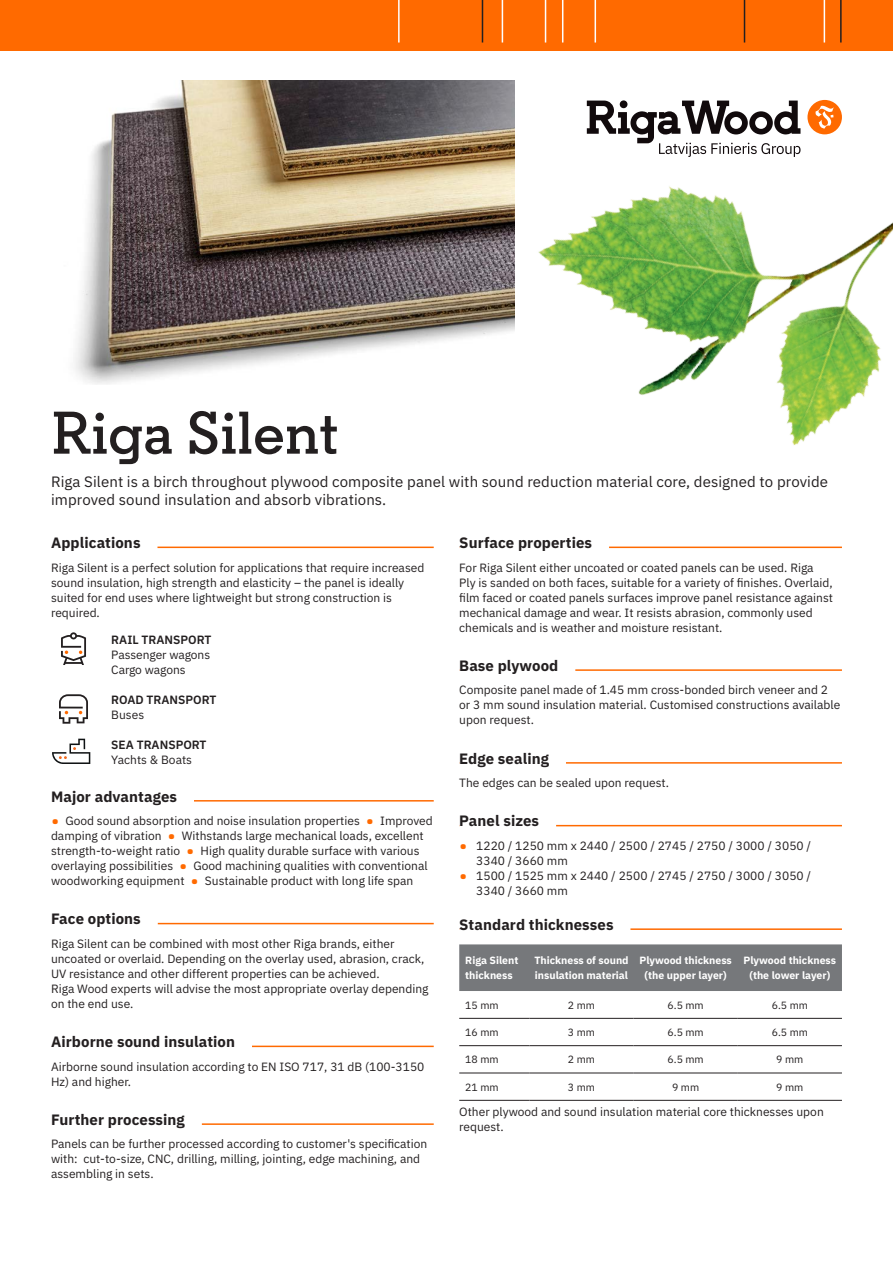
<style>
.page{position:relative;width:893px;height:1263px;background:#fff}
.page>*{position:absolute;margin:0;border:0;box-sizing:border-box;transform-origin:0 0}
.Nosaukums{font:600 60px "Regular Slab";letter-spacing:.005em;color:#231f20}
.Sadaļa{font:700 15px "IBM Plex Sans";letter-spacing:.005em;color:#231f20}
.ievadteksts{font:15px/18px "IBM Plex Sans";letter-spacing:.005em;color:#231f20}
.pamatteksts__6{font:12px/15px "IBM Plex Sans";color:#231f20}
.pamatteksts__3{font:12px/15px "IBM Plex Sans";color:#231f20}
.tabula{font:12px "IBM Plex Sans";letter-spacing:-.005em;color:#231f20}
.Virsraksts_tabulā{font:600 12px "IBM Plex Sans";color:#231f20}
.pamatteksts__6-2{font:700 10.5px/15px "IBM Plex Sans";color:#fff}
.pamatteksts__6-3{font:10.5px "IBM Plex Sans";color:#231f20}
.s1{font-size:21px;color:#ff6a00}
</style>
<div class="page">
<div style="left:0;top:0;width:893px;height:51px;background:#ff6a00"></div>
<hr style="left:398px;top:0;width:2px;height:43px;background:#fff">
<img style="left:475px;top:0;width:418px;height:549px">
<hr style="left:51px;top:547px;width:383px;height:1px;background:#ff6a00">
<div style="left:51px;top:544px;width:106px;height:7px;background:#fff"></div>
<hr style="left:51px;top:800px;width:383px;height:1px;background:#ff6a00">
<div style="left:51px;top:797px;width:143px;height:8px;background:#fff"></div>
<hr style="left:51px;top:923px;width:383px;height:1px;background:#ff6a00">
<div style="left:51px;top:920px;width:107px;height:7px;background:#fff"></div>
<hr style="left:51px;top:1045px;width:383px;height:2px;background:#ff6a00">
<div style="left:51px;top:1043px;width:201px;height:7px;background:#fff"></div>
<hr style="left:51px;top:1123px;width:383px;height:2px;background:#ff6a00">
<div style="left:51px;top:1121px;width:151px;height:7px;background:#fff"></div>
<hr style="left:459px;top:547px;width:383px;height:1px;background:#ff6a00">
<div style="left:459px;top:544px;width:150px;height:7px;background:#fff"></div>
<hr style="left:459px;top:669px;width:383px;height:2px;background:#ff6a00">
<div style="left:459px;top:667px;width:116px;height:7px;background:#fff"></div>
<hr style="left:459px;top:762px;width:383px;height:2px;background:#ff6a00">
<div style="left:459px;top:759px;width:107px;height:8px;background:#fff"></div>
<hr style="left:459px;top:825px;width:383px;height:1px;background:#ff6a00">
<div style="left:459px;top:822px;width:97px;height:8px;background:#fff"></div>
<hr style="left:459px;top:928px;width:383px;height:2px;background:#ff6a00">
<div style="left:459px;top:926px;width:171px;height:7px;background:#fff"></div>
<div style="left:459px;top:944px;width:383px;height:47px;background:#76787b"></div>
<hr style="left:459px;top:1018px;width:70px;height:1px;background:#231f20">
<hr style="left:529px;top:1018px;width:105px;height:1px;background:#231f20">
<hr style="left:634px;top:1018px;width:104px;height:1px;background:#231f20">
<hr style="left:738px;top:1018px;width:104px;height:1px;background:#231f20">
<hr style="left:459px;top:1045px;width:70px;height:1px;background:#231f20">
<hr style="left:529px;top:1045px;width:105px;height:1px;background:#231f20">
<hr style="left:634px;top:1045px;width:104px;height:1px;background:#231f20">
<hr style="left:738px;top:1045px;width:104px;height:1px;background:#231f20">
<hr style="left:459px;top:1072px;width:70px;height:1px;background:#231f20">
<hr style="left:529px;top:1072px;width:105px;height:1px;background:#231f20">
<hr style="left:634px;top:1072px;width:104px;height:1px;background:#231f20">
<hr style="left:738px;top:1072px;width:104px;height:1px;background:#231f20">
<hr style="left:459px;top:1100px;width:70px;height:1px;background:#231f20">
<hr style="left:529px;top:1100px;width:105px;height:1px;background:#231f20">
<hr style="left:634px;top:1100px;width:104px;height:1px;background:#231f20">
<hr style="left:738px;top:1100px;width:104px;height:1px;background:#231f20">
<svg style="left:61px;top:632px;width:25px;height:33px"></svg>
<svg style="left:59px;top:694px;width:29px;height:30px"></svg>
<svg style="left:52px;top:739px;width:38px;height:25px"></svg>
<img style="left:75px;top:81px;width:439px;height:303px">
<p class="Nosaukums" style="left:51px;top:396px;width:289px">Riga Silent</p>
<p class="ievadteksts" style="left:51px;top:471px;width:778px">Riga Silent is a birch throughout plywood composite panel with sound reduction material core, designed to provide improved sound insulation and absorb vibrations.</p>
<p class="Sadaļa" style="left:51px;top:531px;width:91px">Applications</p>
<p class="pamatteksts__3" style="left:51px;top:559px;width:375px">Riga Silent is a perfect solution for applications that require increased sound insulation, high strength and elasticity – the panel is ideally suited for end uses where lightweight but strong construction is required.</p>
<p class="Virsraksts_tabulā" style="left:111px;top:630px;width:102px">RAIL TRANSPORT</p>
<p class="tabula" style="left:111px;top:645px;width:100px">Passenger wagons</p>
<p class="tabula" style="left:111px;top:660px;width:76px">Cargo wagons</p>
<p class="Virsraksts_tabulā" style="left:111px;top:690px;width:107px">ROAD TRANSPORT</p>
<p class="tabula" style="left:111px;top:705px;width:34px">Buses</p>
<p class="Virsraksts_tabulā" style="left:111px;top:735px;width:97px">SEA TRANSPORT</p>
<p class="tabula" style="left:111px;top:750px;width:82px">Yachts &amp; Boats</p>
<p class="Sadaļa" style="left:51px;top:784px;width:128px">Major advantages</p>
<p class="pamatteksts__6" style="left:51px;top:812px;width:383px"><span class="s1">•</span> Good sound absorption and noise insulation properties <span class="s1">•</span> Improved damping of vibration <span class="s1">•</span> Withstands large mechanical loads, excellent strength-to-weight ratio <span class="s1">•</span> High quality durable surface with various overlaying possibilities <span class="s1">•</span> Good machining qualities with conventional woodworking equipment <span class="s1">•</span> Sustainable product with long life span</p>
<p class="Sadaļa" style="left:51px;top:907px;width:91px">Face options</p>
<p class="pamatteksts__6" style="left:51px;top:935px;width:375px">Riga Silent can be combined with most other Riga brands, either uncoated or overlaid. Depending on the overlay used, abrasion, crack,<br>UV resistance and other different properties can be achieved.</p>
<p class="pamatteksts__6" style="left:51px;top:980px;width:379px">Riga Wood experts will advise the most appropriate overlay depending on the end use.</p>
<p class="Sadaļa" style="left:51px;top:1030px;width:186px">Airborne sound insulation</p>
<p class="pamatteksts__6" style="left:51px;top:1058px;width:375px">Airborne sound insulation according to EN ISO 717, 31 dB (100-3150<br>Hz) and higher.</p>
<p class="Sadaļa" style="left:51px;top:1108px;width:135px">Further processing</p>
<p class="pamatteksts__6" style="left:51px;top:1136px;width:378px">Panels can be further processed according to customer's specification with: cut-to-size, CNC, drilling, milling, jointing, edge machining, and assembling in sets.</p>
<p class="Sadaļa" style="left:459px;top:531px;width:134px">Surface properties</p>
<p class="pamatteksts__6" style="left:459px;top:559px;width:375px">For Riga Silent either uncoated or coated panels can be used. Riga Ply is sanded on both faces, suitable for a variety of finishes. Overlaid, film faced or coated panels surfaces improve panel resistance against mechanical damage and wear. It resists abrasion, commonly used chemicals and is weather and moisture resistant.</p>
<p class="Sadaļa" style="left:459px;top:654px;width:101px">Base plywood</p>
<p class="pamatteksts__6" style="left:459px;top:682px;width:383px">Composite panel made of 1.45 mm cross-bonded birch veneer and 2 or 3 mm sound insulation material. Customised constructions available upon request.</p>
<p class="Sadaļa" style="left:459px;top:746px;width:91px">Edge sealing</p>
<p class="pamatteksts__6" style="left:459px;top:774px;width:211px">The edges can be sealed upon request.</p>
<p class="Sadaļa" style="left:459px;top:809px;width:81px">Panel sizes</p>
<p class="pamatteksts__6" style="left:476px;top:837px;width:336px;text-indent:-17px"><span class="s1">•</span> 1220 / 1250 mm x 2440 / 2500 / 2745 / 2750 / 3000 / 3050 /<br>3340 / 3660 mm</p>
<p class="pamatteksts__6" style="left:476px;top:867px;width:336px;text-indent:-17px"><span class="s1">•</span> 1500 / 1525 mm x 2440 / 2500 / 2745 / 2750 / 3000 / 3050 /<br>3340 / 3660 mm</p>
<p class="Sadaļa" style="left:459px;top:913px;width:156px">Standard thicknesses</p>
<p class="pamatteksts__6-2" style="left:465px;top:952px;width:55px">Riga Silent thickness</p>
<p class="pamatteksts__6-2" style="left:534px;top:952px;width:96px">Thickness of sound insulation material</p>
<p class="pamatteksts__6-2" style="left:639px;top:952px;width:94px;text-align:center">Plywood thickness (the upper layer)</p>
<p class="pamatteksts__6-2" style="left:744px;top:952px;width:94px;text-align:center">Plywood thickness (the lower layer)</p>
<p class="pamatteksts__6-3" style="left:465px;top:997px;width:35px">15 mm</p>
<p class="pamatteksts__6-3" style="left:568px;top:997px;width:29px">2 mm</p>
<p class="pamatteksts__6-3" style="left:667px;top:997px;width:38px">6.5 mm</p>
<p class="pamatteksts__6-3" style="left:772px;top:997px;width:38px">6.5 mm</p>
<p class="pamatteksts__6-3" style="left:465px;top:1024px;width:35px">16 mm</p>
<p class="pamatteksts__6-3" style="left:568px;top:1024px;width:29px">3 mm</p>
<p class="pamatteksts__6-3" style="left:667px;top:1024px;width:38px">6.5 mm</p>
<p class="pamatteksts__6-3" style="left:772px;top:1024px;width:38px">6.5 mm</p>
<p class="pamatteksts__6-3" style="left:465px;top:1052px;width:35px">18 mm</p>
<p class="pamatteksts__6-3" style="left:568px;top:1052px;width:29px">2 mm</p>
<p class="pamatteksts__6-3" style="left:667px;top:1052px;width:38px">6.5 mm</p>
<p class="pamatteksts__6-3" style="left:776px;top:1052px;width:29px">9 mm</p>
<p class="pamatteksts__6-3" style="left:465px;top:1079px;width:35px">21 mm</p>
<p class="pamatteksts__6-3" style="left:568px;top:1079px;width:29px">3 mm</p>
<p class="pamatteksts__6-3" style="left:672px;top:1079px;width:29px">9 mm</p>
<p class="pamatteksts__6-3" style="left:776px;top:1079px;width:29px">9 mm</p>
<p class="pamatteksts__6" style="left:459px;top:1103px;width:366px">Other plywood and sound insulation material core thicknesses upon request.</p>
</div>
